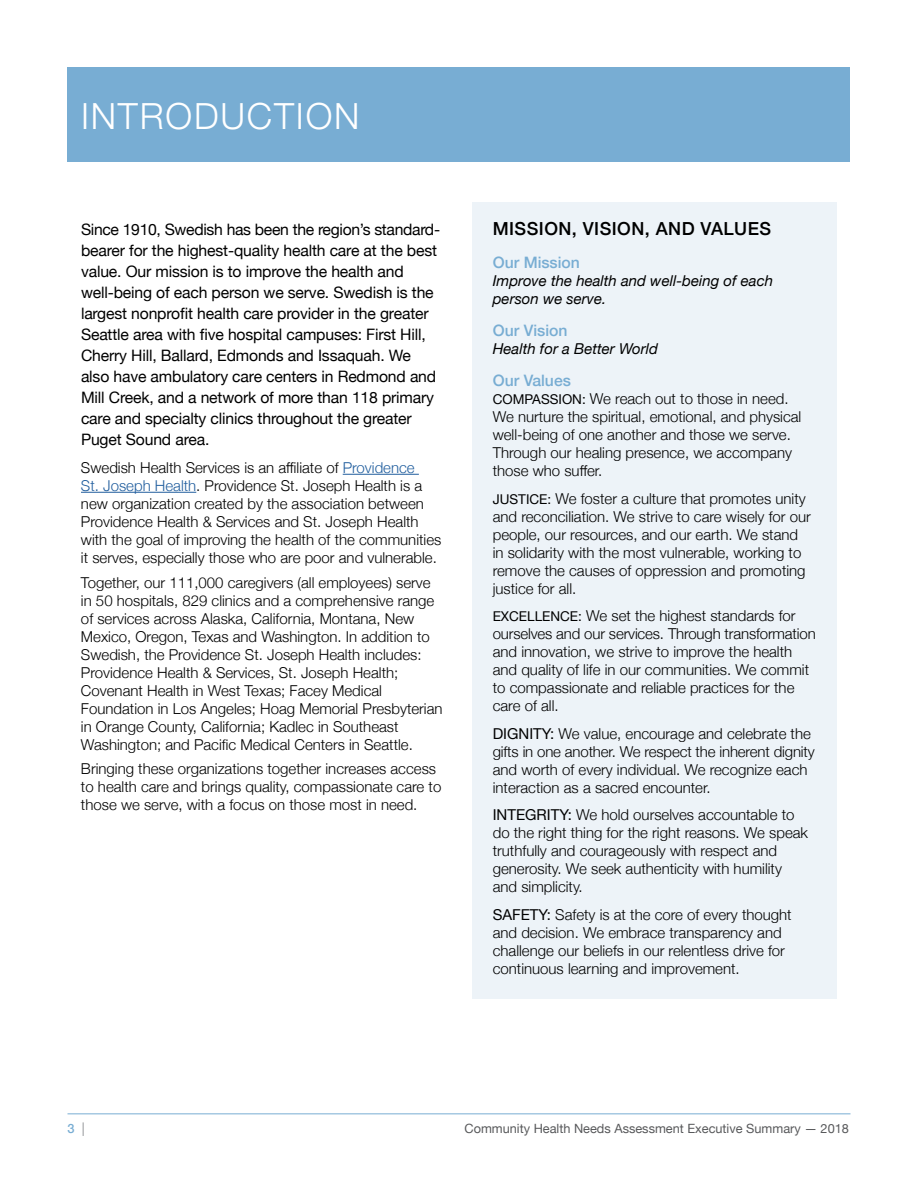
<style>
.page{position:relative;width:918px;height:1188px;background:#fff}
.page>*{position:absolute;margin:0;border:0;box-sizing:border-box;transform-origin:0 0}
.t1{font:300 36px "Helvetica Neue";letter-spacing:.05em;color:#fff}
.t2{font:500 18px "Helvetica Neue";letter-spacing:.025em;color:#000}
.t3{font:15.75px/21px "Helvetica Neue";letter-spacing:-.01em;color:#000}
.t4{font:500 15.75px "Helvetica Neue";color:#78add3}
.t5{font:300 15px/18px "Helvetica Neue";color:#000}
.t6{font:italic 15px/18px "Helvetica Neue";color:#000}
.t7{font:12.75px "Helvetica Neue";color:#58595b}
.t8{font:500 12.75px "Helvetica Neue";color:#78add3}
.s1{color:#215e9e}
.s2{font-weight:400;font-size:13.5px}
.s3{font-weight:400}
.s4{font-weight:400;font-size:13.5px;color:#939598}
</style>
<div class="page">
<hr style="left:68px;top:1113px;width:782px;height:1px;background:#78add3">
<hr style="left:343px;top:474px;width:76px;height:1px;background:#215e9e">
<hr style="left:81px;top:492px;width:115px;height:1px;background:#215e9e">
<div style="left:68px;top:67px;width:782px;height:94px;background:#78add3"></div>
<div style="left:472px;top:202px;width:365px;height:797px;background:#edf3f8"></div>
<h1 class="t1" style="left:81px;top:87px;width:280px">INTRODUCTION</h1>
<p class="t3" style="left:81px;top:220px;width:361px">Since 1910, Swedish has been the region’s standard&shy;bearer for the highest-quality health care at the best value. Our mission is to improve the health and well-being of each person we serve. Swedish is the largest nonprofit health care provider in the greater Seattle area with five hospital campuses: First Hill, Cherry Hill, Ballard, Edmonds and Issaquah. We also have ambulatory care centers in Redmond and Mill Creek, and a network of more than 118 primary care and specialty clinics throughout the greater Puget Sound area.</p>
<p class="t5" style="left:81px;top:457px;width:362px">Swedish Health Services is an affiliate of <span class="s1">Providence<br>St. Joseph Health</span>. Providence St. Joseph Health is a new organization created by the association between Providence Health &amp; Services and St. Joseph Health with the goal of improving the health of the communities it serves, especially those who are poor and vulnerable.</p>
<p class="t5" style="left:81px;top:572px;width:363px">Together, our 111,000 caregivers (all employees) serve in 50 hospitals, 829 clinics and a comprehensive range of services across Alaska, California, Montana, New Mexico, Oregon, Texas and Washington. In addition to Swedish, the Providence St. Joseph Health includes:<br>Providence Health &amp; Services, St. Joseph Health; Covenant Health in West Texas; Facey Medical Foundation in Los Angeles; Hoag Memorial Presbyterian in Orange County, California; Kadlec in Southeast Washington; and Pacific Medical Centers in Seattle.</p>
<p class="t5" style="left:81px;top:759px;width:362px">Bringing these organizations together increases access to health care and brings quality, compassionate care to those we serve, with a focus on those most in need.</p>
<p class="t2" style="left:493px;top:214px;width:280px">MISSION, VISION, AND VALUES</p>
<p class="t4" style="left:493px;top:249px;width:89px">Our Mission</p>
<p class="t6" style="left:493px;top:272px;width:282px">Improve the health and well-being of each person we serve.</p>
<p class="t4" style="left:493px;top:318px;width:76px">Our Vision</p>
<p class="t6" style="left:493px;top:340px;width:167px">Health for a Better World</p>
<p class="t4" style="left:493px;top:368px;width:80px">Our Values</p>
<p class="t5" style="left:493px;top:389px;width:310px"><span class="s2">COMPASSION:</span> We reach out to those in need.<br>We nurture the spiritual, emotional, and physical well-being of one another and those we serve.<br>Through our healing presence, we accompany those who suffer.</p>
<p class="t5" style="left:493px;top:488px;width:320px"><span class="s2">JUSTICE:</span> We foster a culture that promotes unity and reconciliation. We strive to care wisely for our people, our resources, and our earth. We stand in solidarity with the most vulnerable, working to remove the causes of oppression and promoting justice for all.</p>
<p class="t5" style="left:493px;top:606px;width:325px"><span class="s2">EXCELLENCE:</span> We set the highest standards for ourselves and our services. Through transformation and innovation, we strive to improve the health and quality of life in our communities. We commit to compassionate and reliable practices for the care of all.</p>
<p class="t5" style="left:493px;top:723px;width:324px"><span class="s3">DIGNITY:</span> We value, encourage and celebrate the gifts in one another. We respect the inherent dignity and worth of every individual. We recognize each interaction as a sacred encounter.</p>
<p class="t5" style="left:493px;top:805px;width:317px"><span class="s3">INTEGRITY:</span> We hold ourselves accountable to do the right thing for the right reasons. We speak truthfully and courageously with respect and generosity. We seek authenticity with humility and simplicity.</p>
<p class="t5" style="left:493px;top:904px;width:300px"><span class="s3">SAFETY:</span> Safety is at the core of every thought and decision. We embrace transparency and challenge our beliefs in our relentless drive for continuous learning and improvement.</p>
<p class="t8" style="left:68px;top:1119px;width:19px">3 <span class="s4">|</span></p>
<p class="t7" style="left:464px;top:1120px;width:386px">Community Health Needs Assessment Executive Summary — 2018</p>
</div>
